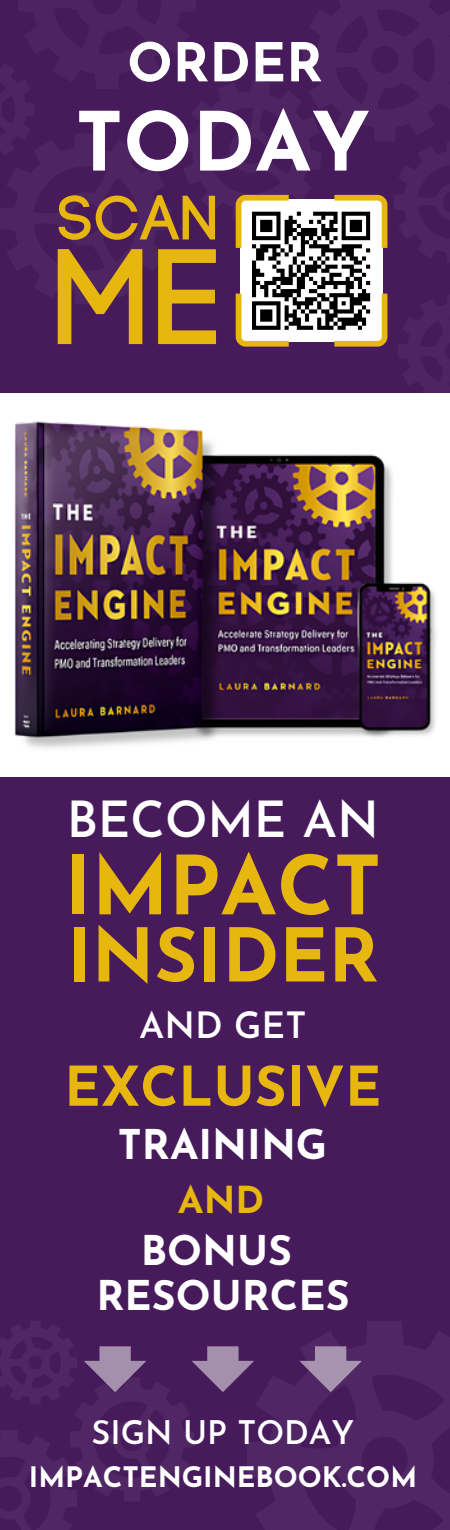
<style>
.page{position:relative;width:450px;height:1530px;background:#461a5b}
.page>*{position:absolute;margin:0;border:0;box-sizing:border-box;transform-origin:0 0}
.t1{font:700 81.25px "Josefin Sans";color:#e7b60f}
.t2{font:700 81.25px "Josefin Sans";color:#fff}
.t3{font:700 73.75px "Josefin Sans";color:#e7b60f}
.t4{font:700 54.75px "Josefin Sans";color:#e7b60f}
.t5{font:700 53.5px "Josefin Sans";color:#fff}
.t6{font:600 49.75px "Josefin Sans";color:#fff}
.t7{font:700 41px/45px "Josefin Sans";color:#fff;text-align:center}
.t8{font:700 37.25px "Josefin Sans";color:#e7b60f}
.t9{font:600 36.25px "Josefin Sans";color:#fff}
.t10{font:600 32.5px "Josefin Sans";color:#fff}
.t11{font:700 28.25px "Josefin Sans";color:#fff}
</style>
<div class="page">
<svg style="left:254px;top:1321px;width:196px;height:209px;fill:#502764"></svg>
<div style="left:0;top:393px;width:450px;height:383px;background:#fff"></div>
<svg style="left:0;top:1321px;width:254px;height:209px"></svg>
<svg style="left:299px;top:1346px;width:63px;height:46px"></svg>
<svg style="left:236px;top:194px;width:152px;height:153px;background:#a49e91"></svg>
<svg style="left:59px;top:195px;width:156px;height:45px"></svg>
<svg style="left:58px;top:249px;width:84px;height:95px"></svg>
<svg style="left:158px;top:249px;width:58px;height:95px"></svg>
<img style="left:14px;top:421px;width:422px;height:328px">
<p class="t5" style="left:127px;top:41px;width:197px">ORDER</p>
<p class="t2" style="left:76px;top:110px;width:296px">TODAY</p>
<p class="t6" style="left:67px;top:800px;width:314px">BECOME AN</p>
<h1 class="t1" style="left:64px;top:853px;width:318px">IMPACT</h1>
<p class="t3" style="left:67px;top:926px;width:314px">INSIDER</p>
<p class="t9" style="left:139px;top:1010px;width:169px">AND GET</p>
<h1 class="t4" style="left:64px;top:1065px;width:319px">EXCLUSIVE</h1>
<p class="t7" style="left:118px;top:1127px;width:211px">TRAINING</p>
<p class="t8" style="left:178px;top:1185px;width:88px">AND</p>
<p class="t7" style="left:96px;top:1232px;width:255px">BONUS<br>RESOURCES</p>
<h2 class="t10" style="left:92px;top:1420px;width:264px">SIGN UP TODAY</h2>
<p class="t11" style="left:29px;top:1466px;width:390px">IMPACTENGINEBOOK.COM</p>
</div>
